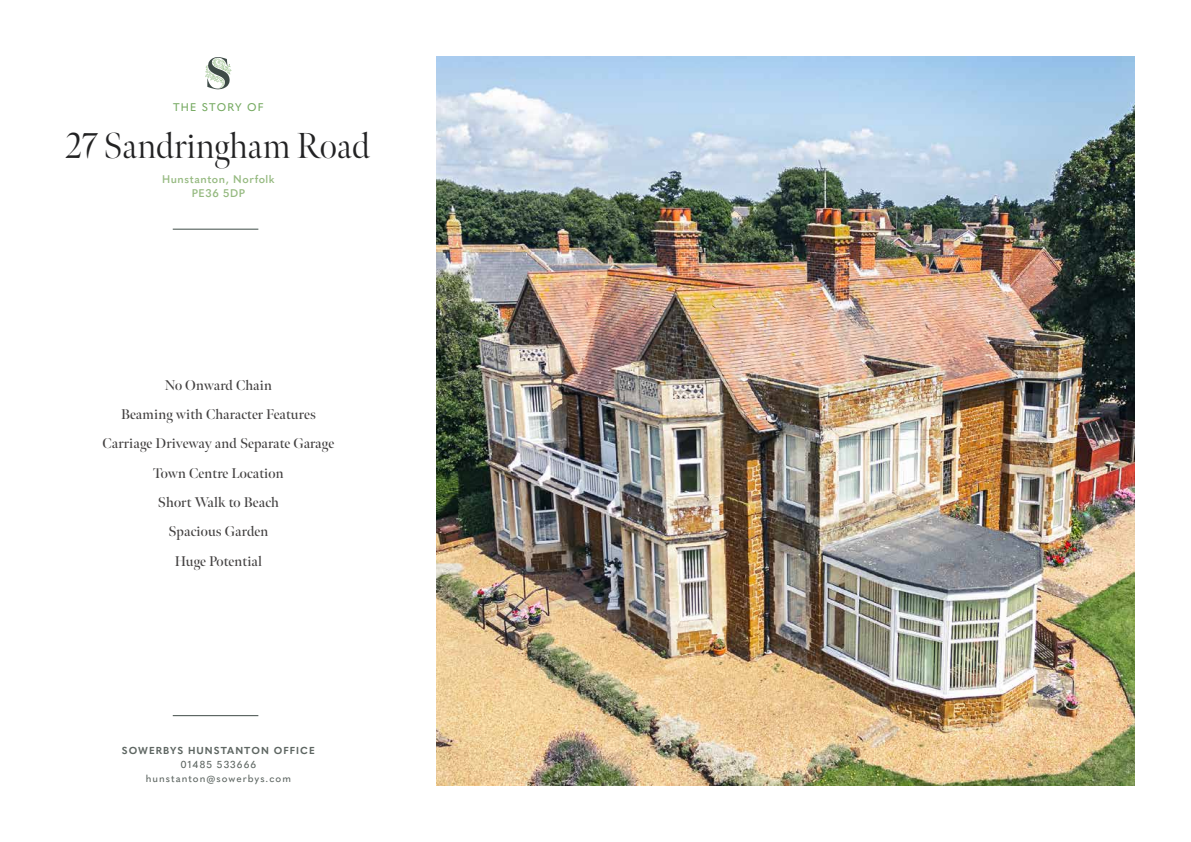
<style>
.page{position:relative;width:1191px;height:842px;background:#fff}
.page>*{position:absolute;margin:0;border:0;box-sizing:border-box;transform-origin:0 0}
.t1{font:300 36px "Meno Banner";color:#222223}
.t2{font:600 14px/29.3px "Meno Banner";letter-spacing:.01em;color:#434141;text-align:center}
.t3{font:600 11px/14px "Quasimoda";letter-spacing:.05em;color:#96ba81;text-align:center}
.t4{font:500 11px "Quasimoda";letter-spacing:.1em;color:#76aa62}
.t5{font:500 10px/14px "Quasimoda";letter-spacing:.1em;color:#5e6662;text-align:center}
.t6{font:700 10px "Quasimoda";letter-spacing:.1em;color:#5e6662}
</style>
<div class="page">
<img style="left:437px;top:56px;width:697px;height:730px">
<hr style="left:173px;top:715px;width:85px;height:1px;background:#3e4b47">
<hr style="left:173px;top:229px;width:85px;height:1px;background:#3e4b47">
<svg style="left:205px;top:57px;width:27px;height:32px"></svg>
<p class="t4" style="left:173px;top:99px;width:92px">THE STORY OF</p>
<h1 class="t1" style="left:67px;top:124px;width:305px">27 Sandringham Road</h1>
<p class="t3" style="left:162px;top:172px;width:114px">Hunstanton, Norfolk<br>PE36 5DP</p>
<p class="t2" style="left:103px;top:370px;width:233px">No Onward Chain<br>Beaming with Character Features<br>Carriage Driveway and Separate Garage<br>Town Centre Location<br>Short Walk to Beach<br>Spacious Garden<br>Huge Potential</p>
<p class="t6" style="left:122px;top:743px;width:194px">SOWERBYS HUNSTANTON OFFICE</p>
<p class="t5" style="left:146px;top:757px;width:147px">01485 533666 hunstanton@sowerbys.com</p>
</div>
